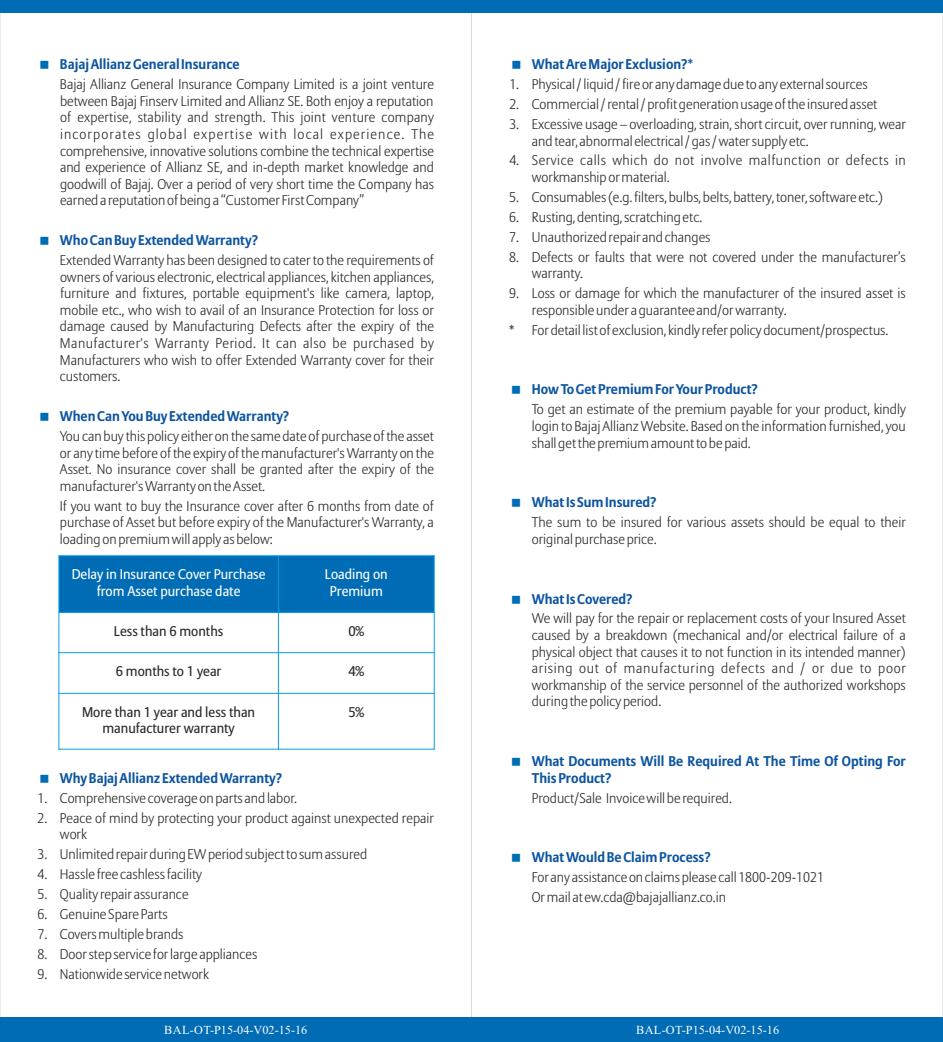
<style>
.page{position:relative;width:943px;height:1042px;background:#fff}
.page>*{position:absolute;margin:0;border:0;box-sizing:border-box;transform-origin:0 0}
.t1{font:300 14px/16.6px "Allianz Sans";color:#2b2a29;text-align:justify}
.t2{font:700 14px/16.6px "Allianz Sans";color:#0c54a0}
.t3{font:14px/16.6px "Allianz Sans";color:#2b2a29;text-align:center}
.t4{font:300 14px/16.6px "Allianz Sans";letter-spacing:.035em;color:#2b2a29}
.t5{font:14px/16.6px "Allianz Sans";color:#fefefe;text-align:center}
.t6{font:12.25px "Times New Roman";color:#fefefe}
</style>
<div class="page">
<div style="left:0;top:0;width:471px;height:13px;background:#006cb5"></div>
<div style="left:471px;top:0;width:472px;height:13px;background:#006cb5"></div>
<div style="left:0;top:1017px;width:471px;height:25px;background:#006cb5"></div>
<div style="left:471px;top:1017px;width:472px;height:25px;background:#006cb5"></div>
<div style="left:59px;top:556px;width:219px;height:56px;background:#006cb5"></div>
<div style="left:278px;top:556px;width:156px;height:56px;background:#006cb5"></div>
<hr style="left:58px;top:555px;width:1px;height:194px;background:#00a0e3">
<hr style="left:278px;top:555px;width:1px;height:194px;background:#00a0e3">
<hr style="left:434px;top:555px;width:1px;height:194px;background:#00a0e3">
<hr style="left:58px;top:749px;width:376px;height:1px;background:#00a0e3">
<hr style="left:58px;top:693px;width:376px;height:1px;background:#00a0e3">
<hr style="left:58px;top:652px;width:376px;height:1px;background:#00a0e3">
<hr style="left:58px;top:612px;width:376px;height:1px;background:#00a0e3">
<hr style="left:58px;top:555px;width:376px;height:1px;background:#00a0e3">
<p class="t2" style="left:60px;top:57px;width:181px">Bajaj Allianz General Insurance</p>
<p class="t1" style="left:60px;top:77px;width:375px">Bajaj Allianz General Insurance Company Limited is a joint venture between Bajaj Finserv Limited and Allianz SE. Both enjoy a reputation of expertise, stability and strength. This joint venture company incorporates global expertise with local experience. The comprehensive, innovative solutions combine the technical expertise and experience of Allianz SE, and in-depth market knowledge and goodwill of Bajaj. Over a period of very short time the Company has earned a reputation of being a “Customer First Company”</p>
<p class="t2" style="left:60px;top:233px;width:200px">Who Can Buy Extended Warranty?</p>
<p class="t1" style="left:60px;top:253px;width:375px">Extended Warranty has been designed to cater to the requirements of owners of various electronic, electrical appliances, kitchen appliances, furniture and fixtures, portable equipment's like camera, laptop, mobile etc., who wish to avail of an Insurance Protection for loss or damage caused by Manufacturing Defects after the expiry of the Manufacturer's Warranty Period. It can also be purchased by Manufacturers who wish to offer Extended Warranty cover for their customers.</p>
<p class="t2" style="left:60px;top:409px;width:231px">When Can You Buy Extended Warranty?</p>
<p class="t1" style="left:60px;top:429px;width:375px">You can buy this policy either on the same date of purchase of the asset or any time before of the expiry of the manufacturer's Warranty on the Asset. No insurance cover shall be granted after the expiry of the manufacturer's Warranty on the Asset.</p>
<p class="t1" style="left:60px;top:498px;width:375px">If you want to buy the Insurance cover after 6 months from date of purchase of Asset but before expiry of the Manufacturer's Warranty, a loading on premium will apply as below:</p>
<p class="t5" style="left:72px;top:567px;width:195px">Delay in Insurance Cover Purchase from Asset purchase date</p>
<p class="t5" style="left:325px;top:567px;width:64px">Loading on<br>Premium</p>
<p class="t3" style="left:114px;top:623px;width:111px">Less than 6 months</p>
<p class="t3" style="left:348px;top:623px;width:17px">0%</p>
<p class="t3" style="left:116px;top:664px;width:107px">6 months to 1 year</p>
<p class="t3" style="left:348px;top:664px;width:17px">4%</p>
<p class="t3" style="left:82px;top:704px;width:174px">More than 1 year and less than manufacturer warranty</p>
<p class="t3" style="left:348px;top:704px;width:17px">5%</p>
<p class="t2" style="left:60px;top:770px;width:224px">Why Bajaj Allianz Extended Warranty?</p>
<p class="t1" style="left:37px;top:790px;width:261px">1. Comprehensive coverage on parts and labor.</p>
<p class="t1" style="left:60px;top:810px;width:375px;text-indent:-23px">2. Peace of mind by protecting your product against unexpected repair work</p>
<p class="t1" style="left:37px;top:847px;width:331px">3. Unlimited repair during EW period subject to sum assured</p>
<p class="t1" style="left:37px;top:867px;width:166px">4. Hassle free cashless facility</p>
<p class="t1" style="left:37px;top:887px;width:153px">5. Quality repair assurance</p>
<p class="t1" style="left:37px;top:907px;width:132px">6. Genuine Spare Parts</p>
<p class="t1" style="left:37px;top:926px;width:148px">7. Covers multiple brands</p>
<p class="t1" style="left:37px;top:946px;width:221px">8. Door step service for large appliances</p>
<p class="t1" style="left:37px;top:966px;width:173px">9. Nationwide service network</p>
<p class="t2" style="left:532px;top:57px;width:163px">What Are Major Exclusion?*</p>
<p class="t1" style="left:509px;top:77px;width:360px">1. Physical / liquid / fire or any damage due to any external sources</p>
<p class="t1" style="left:509px;top:97px;width:369px">2. Commercial / rental / profit generation usage of the insured asset</p>
<p class="t1" style="left:532px;top:117px;width:375px;text-indent:-23px">3. Excessive usage – overloading, strain, short circuit, over running, wear and tear, abnormal electrical / gas / water supply etc.</p>
<p class="t4" style="left:532px;top:153px;width:375px;text-indent:-23px">4. Service calls which do not involve malfunction or defects in workmanship or material.</p>
<p class="t1" style="left:509px;top:190px;width:375px">5. Consumables (e.g. filters, bulbs, belts, battery, toner, software etc.)</p>
<p class="t1" style="left:509px;top:210px;width:194px">6. Rusting, denting, scratching etc.</p>
<p class="t1" style="left:509px;top:230px;width:203px">7. Unauthorized repair and changes</p>
<p class="t1" style="left:532px;top:250px;width:375px;text-indent:-23px">8. Defects or faults that were not covered under the manufacturer’s warranty.</p>
<p class="t1" style="left:532px;top:286px;width:375px;text-indent:-23px">9. Loss or damage for which the manufacturer of the insured asset is responsible under a guarantee and/or warranty.</p>
<p class="t1" style="left:509px;top:323px;width:380px">* For detail list of exclusion, kindly refer policy document/prospectus.</p>
<p class="t2" style="left:532px;top:382px;width:228px">How To Get Premium For Your Product?</p>
<p class="t1" style="left:532px;top:402px;width:375px">To get an estimate of the premium payable for your product, kindly login to Bajaj Allianz Website. Based on the information furnished, you shall get the premium amount to be paid.</p>
<p class="t2" style="left:532px;top:495px;width:127px">What Is Sum Insured?</p>
<p class="t1" style="left:532px;top:515px;width:375px">The sum to be insured for various assets should be equal to their original purchase price.</p>
<p class="t2" style="left:532px;top:591px;width:103px">What Is Covered?</p>
<p class="t1" style="left:532px;top:611px;width:375px">We will pay for the repair or replacement costs of your Insured Asset caused by a breakdown (mechanical and/or electrical failure of a physical object that causes it to not function in its intended manner) arising out of manufacturing defects and / or due to poor workmanship of the service personnel of the authorized workshops during the policy period.</p>
<p class="t2" style="left:531px;top:754px;width:375px">What Documents Will Be Required At The Time Of Opting For<br>This Product?</p>
<p class="t1" style="left:531px;top:790px;width:202px">Product/Sale Invoice will be required.</p>
<p class="t2" style="left:531px;top:850px;width:181px">What Would Be Claim Process?</p>
<p class="t1" style="left:531px;top:868px;width:294px;line-height:19.9px">For any assistance on claims please call 1800-209-1021<br>Or mail at ew.cda@bajajallianz.co.in</p>
<p class="t6" style="left:164px;top:1025px;width:145px">BAL-OT-P15-04-V02-15-16</p>
<p class="t6" style="left:636px;top:1025px;width:145px">BAL-OT-P15-04-V02-15-16</p>
</div>
